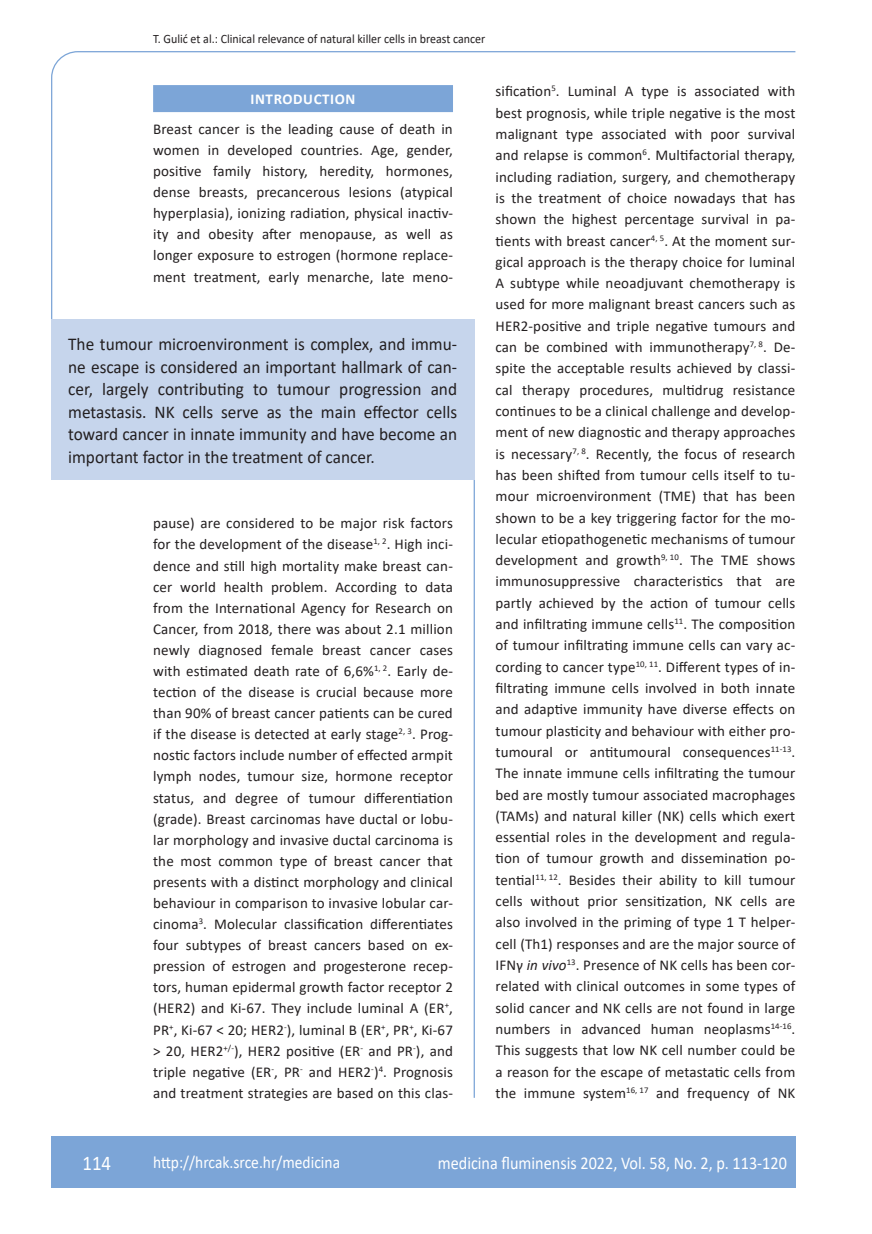
<style>
.page{position:relative;width:872px;height:1234px;background:#fff}
.page>*{position:absolute;margin:0;border:0;box-sizing:border-box;transform-origin:0 0}
.t1{font:21px "Calibri";color:#fff;scale:.9 1}
.anterfile{font:18px/22.5px "Calibri";color:#231f20;text-align:justify;scale:.96 1}
.t2{font:18px "Calibri";color:#fff;scale:.9 1}
.t3{font:17.25px "Calibri";color:#fff;scale:.9 1}
.osnovni_tekst_engl{font:15px/21.3px "Calibri";letter-spacing:.01em;color:#231f20;text-align:justify}
.naslov_ruler{font:700 15px "Calibri";letter-spacing:.04em;color:#fff}
.glava{font:12.75px "Calibri";color:#231f20;scale:.94 1}
.s1{font-style:italic}
</style>
<div class="page">
<svg style="left:51px;top:51px;width:745px;height:270px"></svg>
<hr style="left:473px;top:479px;width:2px;height:618px;background:#7ca5d7">
<div style="left:51px;top:1135px;width:744px;height:51px;background:#7ca5d7"></div>
<div style="left:153px;top:85px;width:300px;height:27px;background:#7ca5d7"></div>
<div style="left:51px;top:319px;width:423px;height:160px;background:#c6d5ec"></div>
<p class="glava" style="left:153px;top:29px;width:355px">T. Gulić et al.: Clinical relevance of natural killer cells in breast cancer</p>
<p class="naslov_ruler" style="left:251px;top:88px;width:106px">INTRODUCTION</p>
<p class="osnovni_tekst_engl" style="left:153px;top:118px;width:301px">Breast cancer is the leading cause of death in women in developed countries. Age, gender, positive family history, heredity, hormones, dense breasts, precancerous lesions (atypical hyperplasia), ionizing radiation, physical inactiv&shy;ity and obesity after menopause, as well as longer exposure to estrogen (hormone replace&shy;ment treatment, early menarche, late meno-</p>
<p class="anterfile" style="left:68px;top:332px;width:407px">The tumour microenvironment is complex, and immu&shy;ne escape is considered an important hallmark of can&shy;cer, largely contributing to tumour progression and metastasis. NK cells serve as the main effector cells toward cancer in innate immunity and have become an important factor in the treatment of cancer.</p>
<p class="osnovni_tekst_engl" style="left:153px;top:512px;width:301px">pause) are considered to be major risk factors for the development of the disease<sup>1,</sup> <sup>2</sup>. High inci&shy;dence and still high mortality make breast can&shy;cer world health problem. According to data from the International Agency for Research on Cancer, from 2018, there was about 2.1 million newly diagnosed female breast cancer cases with estimated death rate of 6,6%<sup>1,</sup> <sup>2</sup>. Early de&shy;tection of the disease is crucial because more than 90% of breast cancer patients can be cured if the disease is detected at early stage<sup>2,</sup> <sup>3</sup>. Prog&shy;nostic factors include number of effected armpit lymph nodes, tumour size, hormone receptor status, and degree of tumour differentiation (grade). Breast carcinomas have ductal or lobu&shy;lar morphology and invasive ductal carcinoma is the most common type of breast cancer that presents with a distinct morphology and clinical behaviour in comparison to invasive lobular car&shy;cinoma<sup>3</sup>. Molecular classification differentiates four subtypes of breast cancers based on ex&shy;pression of estrogen and progesterone recep&shy;tors, human epidermal growth factor receptor 2 (HER2) and Ki-67. They include luminal A (ER<sup>+</sup>, PR<sup>+</sup>, Ki-67 &lt; 20; HER2<sup>-</sup>), luminal B (ER<sup>+</sup>, PR<sup>+</sup>, Ki-67 &gt; 20, HER2<sup>+/-</sup>), HER2 positive (ER<sup>-</sup> and PR<sup>-</sup>), and triple negative (ER<sup>-</sup>, PR<sup>-</sup> and HER2<sup>-</sup>)<sup>4</sup>. Prognosis and treatment strategies are based on this clas-</p>
<p class="osnovni_tekst_engl" style="left:495px;top:80px;width:301px">sification<sup>5</sup>. Luminal A type is associated with best prognosis, while triple negative is the most malignant type associated with poor survival and relapse is common<sup>6</sup>. Multifactorial therapy, including radiation, surgery, and chemotherapy is the treatment of choice nowadays that has shown the highest percentage survival in pa&shy;tients with breast cancer<sup>4,</sup> <sup>5</sup>. At the moment sur&shy;gical approach is the therapy choice for luminal A subtype while neoadjuvant chemotherapy is used for more malignant breast cancers such as HER2-positive and triple negative tumours and can be combined with immunotherapy<sup>7,</sup> <sup>8</sup>. De&shy;spite the acceptable results achieved by classi&shy;cal therapy procedures, multidrug resistance continues to be a clinical challenge and develop&shy;ment of new diagnostic and therapy approaches is necessary<sup>7,</sup> <sup>8</sup>. Recently, the focus of research has been shifted from tumour cells itself to tu&shy;mour microenvironment (TME) that has been shown to be a key triggering factor for the mo&shy;lecular etiopathogenetic mechanisms of tumour development and growth<sup>9,</sup> <sup>10</sup>. The TME shows immunosuppressive characteristics that are partly achieved by the action of tumour cells and infiltrating immune cells<sup>11</sup>. The composition of tumour infiltrating immune cells can vary ac&shy;cording to cancer type<sup>10,</sup> <sup>11</sup>. Different types of in&shy;filtrating immune cells involved in both innate and adaptive immunity have diverse effects on tumour plasticity and behaviour with either pro&shy;tumoural or antitumoural consequences<sup>11-13</sup>.<br>The innate immune cells infiltrating the tumour bed are mostly tumour associated macrophages (TAMs) and natural killer (NK) cells which exert essential roles in the development and regula&shy;tion of tumour growth and dissemination po&shy;tential<sup>11,</sup> <sup>12</sup>. Besides their ability to kill tumour cells without prior sensitization, NK cells are also involved in the priming of type 1 T helper&shy;cell (Th1) responses and are the major source of IFNγ <span class="s1">in vivo</span><sup>13</sup>. Presence of NK cells has been cor&shy;related with clinical outcomes in some types of solid cancer and NK cells are not found in large numbers in advanced human neoplasms<sup>14-16</sup>.<br>This suggests that low NK cell number could be a reason for the escape of metastatic cells from the immune system<sup>16,</sup> <sup>17</sup> and frequency of NK</p>
<p class="t1" style="left:82px;top:1147px;width:33px">114</p>
<p class="t3" style="left:153px;top:1149px;width:209px">http://hrcak.srce.hr/medicina</p>
<p class="t2" style="left:438px;top:1149px;width:389px">medicina fluminensis 2022, Vol. 58, No. 2, p. 113-120</p>
</div>
